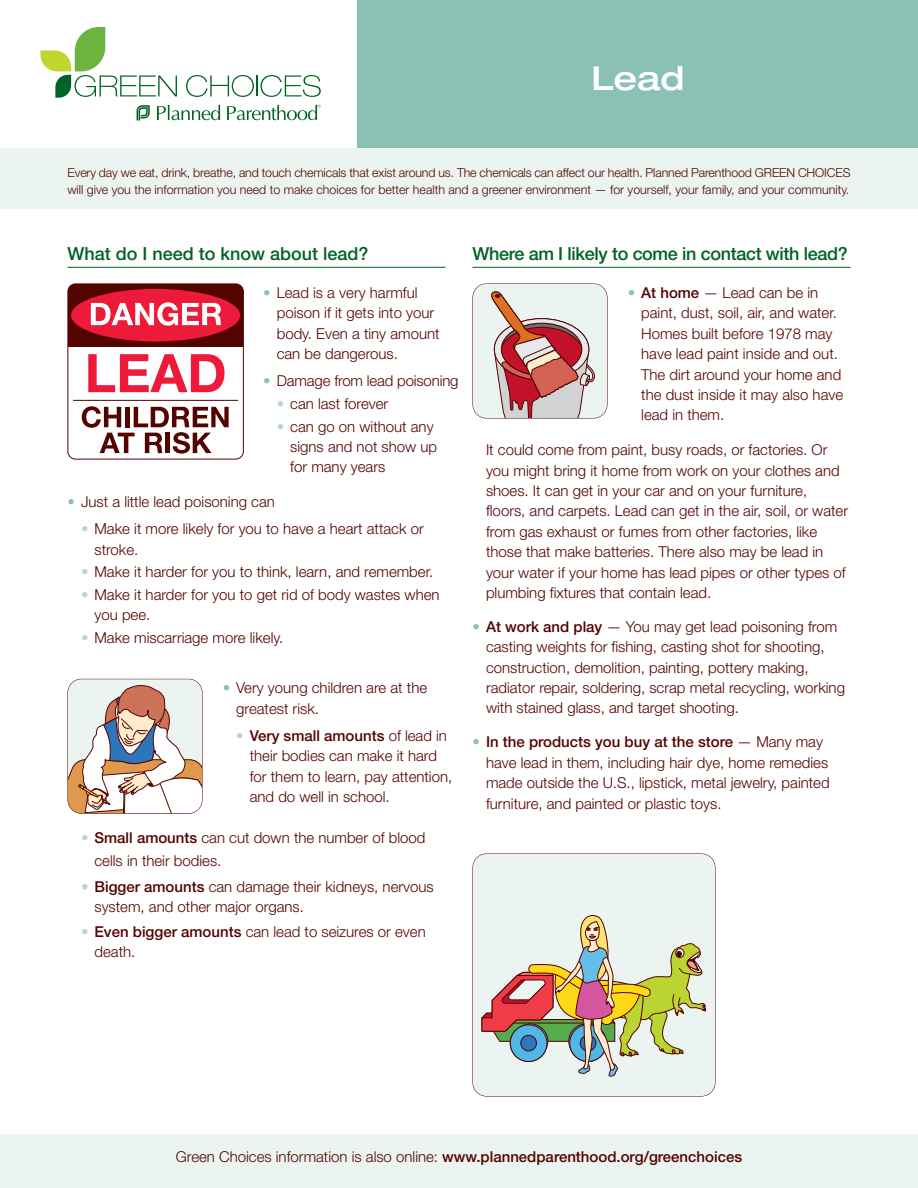
<style>
.page{position:relative;width:918px;height:1188px;background:#fff}
.page>*{position:absolute;margin:0;border:0;box-sizing:border-box;transform-origin:0 0}
.t1{font:500 expanded 33px "Helvetica Neue";color:#fff}
.t2{font:500 18px "Helvetica Neue";letter-spacing:-.02em;color:#006224}
.t3{font:500 18px "Helvetica Neue";color:#006224}
.t4{font:300 15px/20.4px "Helvetica Neue";color:#530300}
.t5{font:500 15px "Helvetica Neue";color:#530300}
.t6{font:300 12.3px/16.8px "Helvetica Neue";letter-spacing:-.01em;color:#530300}
.s1{color:#8bc0b5}
.s2{color:#b7d6cd}
.s3{font-weight:500}
.s4{font-weight:300}
</style>
<div class="page">
<div style="left:358px;top:0;width:560px;height:149px;background:#8bc0b5"></div>
<hr style="left:68px;top:267px;width:378px;height:1px;background:#006224">
<div style="left:68px;top:679px;width:134px;height:134px;background:#ebf4f1;border-radius:14px"></div>
<svg style="left:68px;top:685px;width:134px;height:128px"></svg>
<div style="left:68px;top:679px;width:134px;height:135px;border:1px solid #530300;border-radius:14px"></div>
<div style="left:68px;top:284px;width:175px;height:63px;background:#530300"></div>
<div style="left:68px;top:284px;width:176px;height:175px;border:1px solid #530300;border-radius:8px"></div>
<div style="left:71px;top:288px;width:170px;height:54px;background:#ed1a3a;border-radius:50%"></div>
<div style="left:71px;top:288px;width:170px;height:54px;border:1px solid #530300;border-radius:50%"></div>
<svg style="left:91px;top:302px;width:130px;height:24px"></svg>
<svg style="left:82px;top:406px;width:147px;height:48px"></svg>
<svg style="left:88px;top:354px;width:137px;height:38px"></svg>
<hr style="left:73px;top:400px;width:165px;height:1px;background:#530300">
<div style="left:473px;top:854px;width:242px;height:242px;background:#ebf4f1;border-radius:14px"></div>
<svg style="left:482px;top:915px;width:224px;height:162px"></svg>
<div style="left:472px;top:854px;width:244px;height:243px;border:1px solid #530300;border-radius:14px"></div>
<div style="left:473px;top:284px;width:134px;height:134px;background:#ebf4f1;border-radius:14px"></div>
<svg style="left:491px;top:292px;width:104px;height:125px"></svg>
<div style="left:472px;top:284px;width:136px;height:135px;border:1px solid #530300;border-radius:14px"></div>
<div style="left:0;top:1134px;width:918px;height:54px;background:#ebf4f1"></div>
<hr style="left:472px;top:267px;width:378px;height:1px;background:#006224">
<div style="left:0;top:149px;width:918px;height:60px;background:#ebf4f1"></div>
<svg style="left:40px;top:27px;width:137px;height:71px"></svg>
<svg style="left:186px;top:75px;width:135px;height:22px"></svg>
<svg style="left:157px;top:105px;width:63px;height:15px"></svg>
<svg style="left:227px;top:105px;width:94px;height:15px"></svg>
<svg style="left:137px;top:105px;width:13px;height:15px"></svg>
<h1 class="t1" style="left:591px;top:66px;width:94px">Lead</h1>
<p class="t6" style="left:67px;top:164px;width:785px">Every day we eat, drink, breathe, and touch chemicals that exist around us. The chemicals can affect our health. Planned Parenthood GREEN CHOICES will give you the information you need to make choices for better health and a greener environment — for yourself, your family, and your community.</p>
<p class="t3" style="left:68px;top:243px;width:303px">What do I need to know about lead?</p>
<p class="t4" style="left:277px;top:282px;width:164px;text-indent:-14px"><span class="s1">•</span> Lead is a very harmful poison if it gets into your body. Even a tiny amount can be dangerous.</p>
<p class="t4" style="left:263px;top:370px;width:197px"><span class="s1">•</span> Damage from lead poisoning</p>
<p class="t4" style="left:277px;top:393px;width:113px"><span class="s2">•</span> can last forever</p>
<p class="t4" style="left:290px;top:416px;width:148px;text-indent:-13px"><span class="s2">•</span> can go on without any signs and not show up for many years</p>
<p class="t4" style="left:68px;top:491px;width:209px"><span class="s1">•</span> Just a little lead poisoning can</p>
<p class="t4" style="left:95px;top:518px;width:331px;text-indent:-14px"><span class="s2">•</span> Make it more likely for you to have a heart attack or stroke.</p>
<p class="t4" style="left:81px;top:562px;width:354px"><span class="s2">•</span> Make it harder for you to think, learn, and remember.</p>
<p class="t4" style="left:95px;top:584px;width:347px;text-indent:-14px"><span class="s2">•</span> Make it harder for you to get rid of body wastes when you pee.</p>
<p class="t4" style="left:81px;top:627px;width:204px"><span class="s2">•</span> Make miscarriage more likely.</p>
<p class="t4" style="left:236px;top:677px;width:192px;text-indent:-14px"><span class="s1">•</span> Very young children are at the greatest risk.</p>
<p class="t4" style="left:250px;top:725px;width:204px;text-indent:-14px"><span class="s2">•</span> <span class="s3">Very small amounts</span> of lead in their bodies can make it hard for them to learn, pay attention, and do well in school.</p>
<p class="t4" style="left:95px;top:826px;width:332px;line-height:23px;text-indent:-14px"><span class="s2">•</span> <span class="s3">Small amounts</span> can cut down the number of blood cells in their bodies.</p>
<p class="t4" style="left:95px;top:876px;width:341px;text-indent:-14px"><span class="s2">•</span> <span class="s3">Bigger amounts</span> can damage their kidneys, nervous system, and other major organs.</p>
<p class="t4" style="left:95px;top:921px;width:333px;text-indent:-13px"><span class="s2">•</span> <span class="s3">Even bigger amounts</span> can lead to seizures or even death.</p>
<p class="t2" style="left:472px;top:243px;width:377px">Where am I likely to come in contact with lead?</p>
<p class="t4" style="left:641px;top:282px;width:203px;text-indent:-13px"><span class="s1">•</span> <span class="s3">At home</span> — Lead can be in paint, dust, soil, air, and water.<br>Homes built before 1978 may have lead paint inside and out.<br>The dirt around your home and the dust inside it may also have lead in them.</p>
<p class="t4" style="left:486px;top:439px;width:364px">It could come from paint, busy roads, or factories. Or you might bring it home from work on your clothes and shoes. It can get in your car and on your furniture, floors, and carpets. Lead can get in the air, soil, or water from gas exhaust or fumes from other factories, like those that make batteries. There also may be lead in your water if your home has lead pipes or other types of plumbing fixtures that contain lead.</p>
<p class="t4" style="left:486px;top:616px;width:361px;text-indent:-14px"><span class="s1">•</span> <span class="s3">At work and play</span> — You may get lead poisoning from casting weights for fishing, casting shot for shooting, construction, demolition, painting, pottery making, radiator repair, soldering, scrap metal recycling, working with stained glass, and target shooting.</p>
<p class="t4" style="left:486px;top:731px;width:345px;text-indent:-14px"><span class="s1">•</span> <span class="s3">In the products you buy at the store</span> — Many may have lead in them, including hair dye, home remedies made outside the U.S., lipstick, metal jewelry, painted furniture, and painted or plastic toys.</p>
<p class="t5" style="left:176px;top:1148px;width:568px"><span class="s4">Green Choices information is also online:</span> www.plannedparenthood.org/greenchoices</p>
</div>
